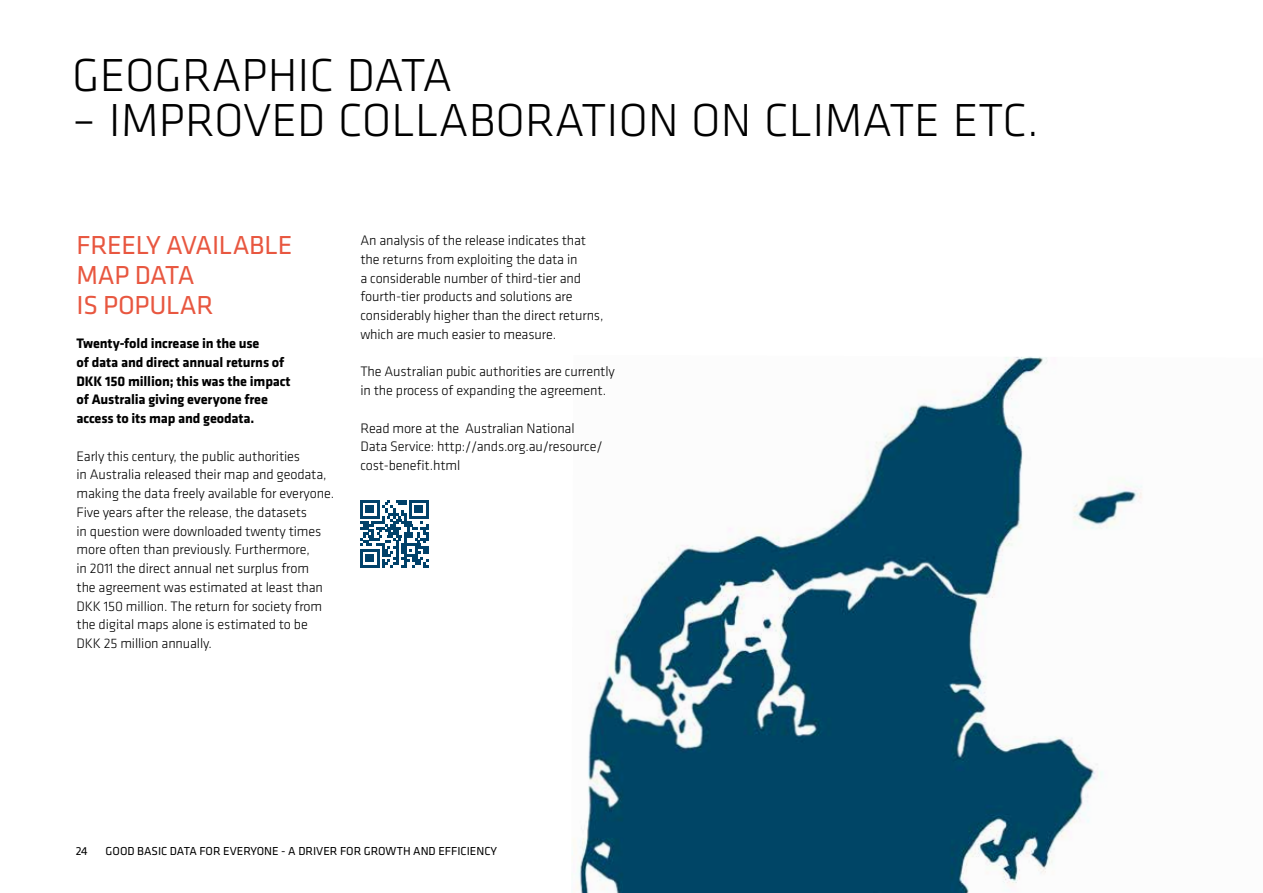
<style>
.page{position:relative;width:1263px;height:893px;background:#fff}
.page>*{position:absolute;margin:0;border:0;box-sizing:border-box;transform-origin:0 0}
._01_Overskrift_2_Sor{font:300 48px "Klavika";color:#000}
._04_Mellem_Orange{font:27px/30px "Klavika";letter-spacing:-.01em;color:#e85740}
._03_Brød{font:300 14.25px/18.8px "Klavika";letter-spacing:-.01em;color:#000}
._03_Brød_bold_CASE{font:700 14.25px/18.8px "Klavika";letter-spacing:-.01em;color:#000}
.t1{font:12px "Klavika";color:#000}
</style>
<div class="page">
<img style="left:572px;top:357px;width:570px;height:536px">
<svg style="left:360px;top:500px;width:68px;height:68px"></svg>
<p class="_01_Overskrift_2_Sor" style="left:72px;top:46px;width:382px">GEOGRAPHIC DATA</p>
<p class="_01_Overskrift_2_Sor" style="left:72px;top:91px;width:968px">– IMPROVED COLLABORATION ON CLIMATE ETC.</p>
<p class="_04_Mellem_Orange" style="left:77px;top:229px;width:217px">FREELY AVAILABLE<br>MAP DATA<br>IS POPULAR</p>
<p class="_03_Brød_bold_CASE" style="left:77px;top:333px;width:216px">Twenty-fold increase in the use<br>of data and direct annual returns of DKK 150 million; this was the impact of Australia giving everyone free access to its map and geodata.</p>
<p class="_03_Brød" style="left:77px;top:446px;width:259px">Early this century, the public authorities<br>in Australia released their map and geodata, making the data freely available for everyone.<br>Five years after the release, the datasets<br>in question were downloaded twenty times more often than previously. Furthermore,<br>in 2011 the direct annual net surplus from<br>the agreement was estimated at least than DKK 150 million. The return for society from the digital maps alone is estimated to be DKK 25 million annually.</p>
<p class="_03_Brød" style="left:360px;top:231px;width:245px">An analysis of the release indicates that the returns from exploiting the data in<br>a considerable number of third-tier and fourth-tier products and solutions are considerably higher than the direct returns, which are much easier to measure.</p>
<p class="_03_Brød" style="left:360px;top:362px;width:256px">The Australian pubic authorities are currently in the process of expanding the agreement.</p>
<p class="_03_Brød" style="left:360px;top:418px;width:244px">Read more at the Australian National<br>Data Service: http://ands.org.au/resource/ cost-benefit.html</p>
<p class="t1" style="left:76px;top:843px;width:13px">24</p>
<p class="t1" style="left:106px;top:843px;width:393px">GOOD BASIC DATA FOR EVERYONE - A DRIVER FOR GROWTH AND EFFICIENCY</p>
</div>
